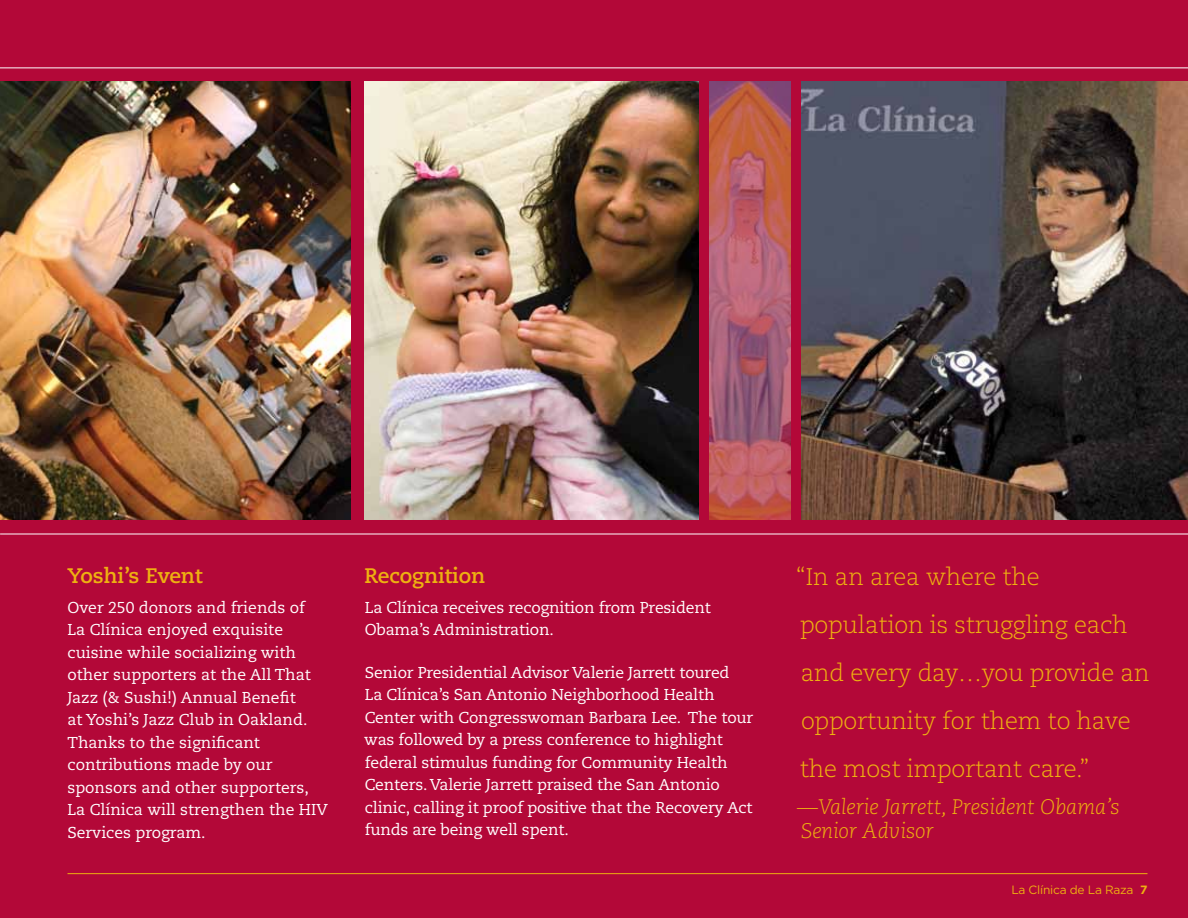
<style>
.page{position:relative;width:1188px;height:918px;background:#b30838}
.page>*{position:absolute;margin:0;border:0;box-sizing:border-box;transform-origin:0 0}
.t1{font:300 24px/48px "Caecilia";letter-spacing:-.01em;color:#eeb111}
.t2{font:italic 300 21px/24px "Caecilia";letter-spacing:-.005em;color:#eeb111}
.t3{font:700 21px "Caecilia";letter-spacing:-.005em;color:#eeb111}
.t4{font:15.75px/22.5px "Caecilia";letter-spacing:-.01em;color:#fff}
.t5{font:12px "Gotham";letter-spacing:-.02em;color:#eeb111}
.s1{font-weight:700}
</style>
<div class="page">
<img style="left:710px;top:81px;width:80px;height:439px">
<hr style="left:68px;top:873px;width:1080px;height:1px;background:#eeb111">
<img style="left:801px;top:81px;width:387px;height:439px">
<img style="left:0;top:81px;width:351px;height:439px">
<hr style="left:0;top:68px;width:1188px;height:1px;background:#fff">
<hr style="left:1px;top:534px;width:1187px;height:1px;background:#fff">
<img style="left:364px;top:81px;width:335px;height:439px">
<h2 class="t3" style="left:68px;top:564px;width:137px">Yoshi’s Event</h2>
<p class="t4" style="left:68px;top:596px;width:262px">Over 250 donors and friends of<br>La Clínica enjoyed exquisite cuisine while socializing with other supporters at the All That<br>Jazz (&amp; Sushi!) Annual Benefit<br>at Yoshi’s Jazz Club in Oakland.<br>Thanks to the significant contributions made by our sponsors and other supporters,<br>La Clínica will strengthen the HIV<br>Services program.</p>
<h2 class="t3" style="left:364px;top:564px;width:122px">Recognition</h2>
<p class="t4" style="left:365px;top:596px;width:348px">La Clínica receives recognition from President<br>Obama’s Administration.</p>
<p class="t4" style="left:364px;top:661px;width:390px">Senior Presidential Advisor Valerie Jarrett toured<br>La Clínica’s San Antonio Neighborhood Health Center with Congresswoman Barbara Lee. The tour was followed by a press conference to highlight federal stimulus funding for Community Health Centers. Valerie Jarrett praised the San Antonio clinic, calling it proof positive that the Recovery Act funds are being well spent.</p>
<h1 class="t1" style="left:796px;top:553px;width:355px">“In an area where the population is struggling each and every day…you provide an opportunity for them to have the most important care.”</h1>
<h2 class="t2" style="left:797px;top:795px;width:324px">—Valerie Jarrett, President Obama’s<br>Senior Advisor</h2>
<p class="t5" style="left:1011px;top:883px;width:138px">La Clínica de La Raza <span class="s1">7</span></p>
</div>
